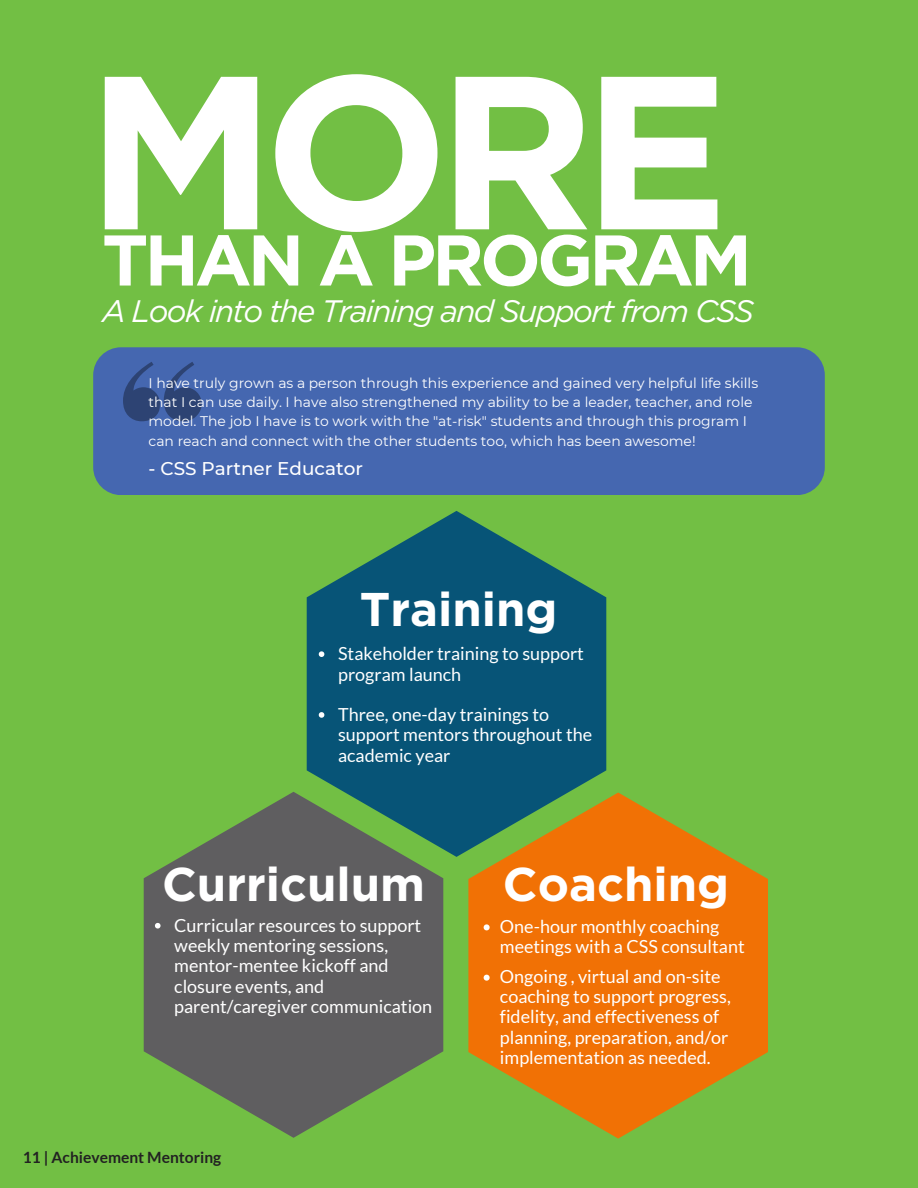
<style>
.page{position:relative;width:918px;height:1188px;background:#72bf44}
.page>*{position:absolute;margin:0;border:0;box-sizing:border-box;transform-origin:0 0}
.t1{font:700 217.95px "Gotham";color:#fff}
.t2{font:700 71.55px "Gotham";letter-spacing:-.055em;color:#fff}
.t3{font:700 47.25px "Gotham";color:#fff}
.t4{font:italic 31.05px "Gotham";letter-spacing:-.055em;color:#fff}
.t5{font:500 18.45px "Montserrat";color:#fff}
.t6{font:18px/20.2px "Lato";color:#fff}
.t7{font:700 15.6px "Lato";color:#222}
.t8{font:13.95px/19.2px "Montserrat";color:#fff}
</style>
<div class="page">
<div style="left:93px;top:347px;width:732px;height:148px;background:#4567b0;border-radius:28px"></div>
<svg style="left:123px;top:362px;width:79px;height:59px"></svg>
<svg style="left:307px;top:511px;width:299px;height:346px;fill:#075477"></svg>
<svg style="left:144px;top:792px;width:299px;height:346px;fill:#5f5e60"></svg>
<svg style="left:468px;top:793px;width:300px;height:346px;fill:#f17105"></svg>
<svg style="left:319px;top:651px;width:5px;height:6px"></svg>
<svg style="left:319px;top:712px;width:5px;height:6px"></svg>
<svg style="left:155px;top:923px;width:6px;height:6px"></svg>
<svg style="left:484px;top:924px;width:6px;height:6px"></svg>
<svg style="left:484px;top:975px;width:6px;height:6px"></svg>
<p class="t1" style="left:86px;top:55px;width:644px">MORE</p>
<p class="t2" style="left:102px;top:228px;width:651px">THAN A PROGRAM</p>
<p class="t4" style="left:102px;top:297px;width:654px">A Look into the Training and Support from CSS</p>
<p class="t8" style="left:149px;top:374px;width:611px">I have truly grown as a person through this experience and gained very helpful life skills that I can use daily. I have also strengthened my ability to be a leader, teacher, and role model. The job I have is to work with the "at-risk" students and through this program I can reach and connect with the other students too, which has been awesome!</p>
<p class="t5" style="left:149px;top:457px;width:216px">- CSS Partner Educator</p>
<p class="t3" style="left:360px;top:589px;width:199px">Training</p>
<p class="t6" style="left:338px;top:643px;width:247px">Stakeholder training to support program launch</p>
<p class="t6" style="left:338px;top:704px;width:256px">Three, one-day trainings to support mentors throughout the academic year</p>
<p class="t3" style="left:162px;top:863px;width:265px">Curriculum</p>
<p class="t3" style="left:503px;top:863px;width:228px">Coaching</p>
<p class="t6" style="left:174px;top:915px;width:260px">Curricular resources to support weekly mentoring sessions, mentor-mentee kickoff and closure events, and parent/caregiver communication</p>
<p class="t6" style="left:500px;top:916px;width:246px">One-hour monthly coaching meetings with a CSS consultant</p>
<p class="t6" style="left:500px;top:966px;width:232px">Ongoing , virtual and on-site coaching to support progress, fidelity, and effectiveness of planning, preparation, and/or implementation as needed.</p>
<p class="t7" style="left:23px;top:1148px;width:200px">11 | Achievement Mentoring</p>
</div>
